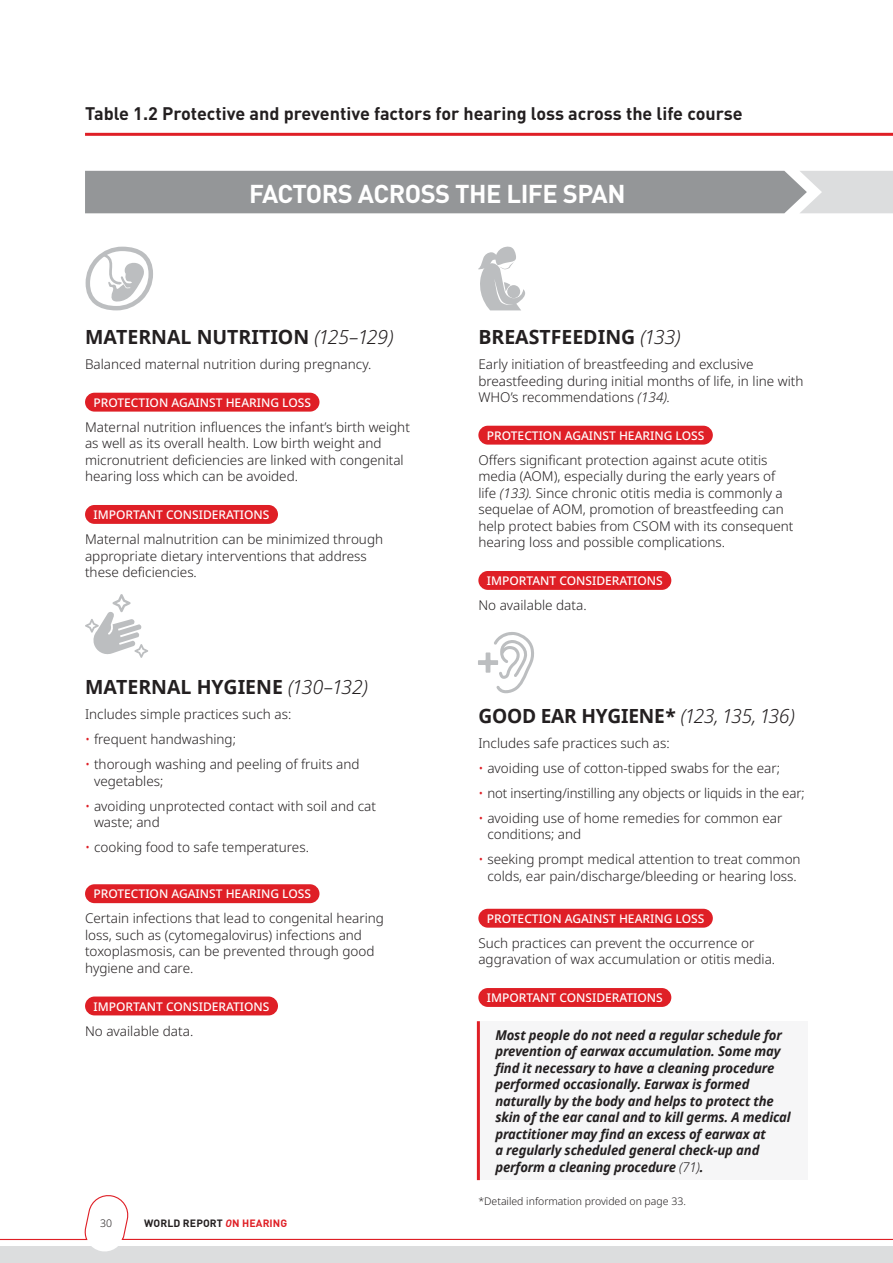
<style>
.page{position:relative;width:893px;height:1263px;background:#fff}
.page>*{position:absolute;margin:0;border:0;box-sizing:border-box;transform-origin:0 0}
.t1{font:700 25.5px "DIN";letter-spacing:-.02em;color:#fff}
.t2{font:700 19.5px "Noto Sans";color:#231f20}
.t3{font:700 18px "DIN Pro";color:#231f20}
.t4{font:300 13.5px/16.5px "Noto Sans";color:#231f20}
.t5{font:italic 700 13.5px/16.5px "Noto Sans";letter-spacing:-.01em;color:#231f20}
.t6{font:500 12px "Noto Sans";color:#fff}
.t7{font:300 10.5px "Noto Sans";color:#231f20}
.t8{font:700 10.5px "DIN Pro";letter-spacing:.01em;color:#231f20}
.s1{font-weight:300;font-style:italic}
.s2{color:#df1f26}
.s3{font-style:italic;color:#df1f26}
.s4{font-style:italic}
.s5{font-weight:300}
</style>
<div class="page">
<div style="left:0;top:1246px;width:893px;height:17px;background:#dcddde"></div>
<svg style="left:93px;top:1247px;width:24px;height:5px"></svg>
<svg style="left:0;top:1195px;width:893px;height:52px"></svg>
<svg style="left:478px;top:246px;width:47px;height:64px"></svg>
<svg style="left:86px;top:247px;width:67px;height:63px"></svg>
<svg style="left:85px;top:594px;width:63px;height:64px"></svg>
<svg style="left:478px;top:632px;width:56px;height:61px"></svg>
<hr style="left:85px;top:133px;width:808px;height:3px;background:#df1f26">
<div style="left:86px;top:393px;width:233px;height:19px;background:#df1f26;border-radius:9px"></div>
<div style="left:86px;top:505px;width:192px;height:19px;background:#df1f26;border-radius:9px"></div>
<div style="left:86px;top:884px;width:233px;height:19px;background:#df1f26;border-radius:9px"></div>
<div style="left:86px;top:996px;width:192px;height:19px;background:#df1f26;border-radius:9px"></div>
<div style="left:478px;top:426px;width:235px;height:19px;background:#df1f26;border-radius:9px"></div>
<div style="left:478px;top:571px;width:193px;height:19px;background:#df1f26;border-radius:9px"></div>
<div style="left:478px;top:909px;width:235px;height:19px;background:#df1f26;border-radius:9px"></div>
<div style="left:478px;top:988px;width:193px;height:19px;background:#df1f26;border-radius:9px"></div>
<div style="left:478px;top:1021px;width:330px;height:159px;background:#f6f6f7"></div>
<hr style="left:477px;top:1021px;width:3px;height:159px;background:#df1f26">
<svg style="left:85px;top:171px;width:808px;height:42px;background:#9d9ea0"></svg>
<h3 class="t3" style="left:85px;top:101px;width:659px">Table 1.2 Protective and preventive factors for hearing loss across the life course</h3>
<h1 class="t1" style="left:249px;top:177px;width:378px">FACTORS ACROSS THE LIFE SPAN</h1>
<h2 class="t2" style="left:85px;top:323px;width:310px">MATERNAL NUTRITION <span class="s1">(125–129)</span></h2>
<p class="t4" style="left:85px;top:356px;width:288px">Balanced maternal nutrition during pregnancy.</p>
<p class="t6" style="left:94px;top:394px;width:219px">PROTECTION AGAINST HEARING LOSS</p>
<p class="t4" style="left:85px;top:419px;width:326px">Maternal nutrition influences the infant’s birth weight as well as its overall health. Low birth weight and micronutrient deficiencies are linked with congenital hearing loss which can be avoided.</p>
<p class="t6" style="left:94px;top:506px;width:177px">IMPORTANT CONSIDERATIONS</p>
<p class="t4" style="left:85px;top:531px;width:300px">Maternal malnutrition can be minimized through appropriate dietary interventions that address these deficiencies.</p>
<h2 class="t2" style="left:85px;top:673px;width:284px">MATERNAL HYGIENE <span class="s1">(130–132)</span></h2>
<p class="t4" style="left:85px;top:706px;width:208px">Includes simple practices such as:</p>
<p class="t4" style="left:85px;top:731px;width:152px"><span class="s2">•</span> frequent handwashing;</p>
<p class="t4" style="left:94px;top:756px;width:267px;text-indent:-9px"><span class="s2">•</span> thorough washing and peeling of fruits and vegetables;</p>
<p class="t4" style="left:94px;top:798px;width:284px;text-indent:-9px"><span class="s2">•</span> avoiding unprotected contact with soil and cat waste; and</p>
<p class="t4" style="left:85px;top:839px;width:225px"><span class="s2">•</span> cooking food to safe temperatures.</p>
<p class="t6" style="left:94px;top:885px;width:219px">PROTECTION AGAINST HEARING LOSS</p>
<p class="t4" style="left:85px;top:910px;width:300px">Certain infections that lead to congenital hearing loss, such as (cytomegalovirus) infections and toxoplasmosis, can be prevented through good hygiene and care.</p>
<p class="t6" style="left:94px;top:998px;width:177px">IMPORTANT CONSIDERATIONS</p>
<p class="t4" style="left:85px;top:1023px;width:110px">No available data.</p>
<p class="t7" style="left:100px;top:1216px;width:13px">30</p>
<p class="t8" style="left:144px;top:1216px;width:144px">WORLD REPORT <span class="s3">O</span><span class="s2">N HEARING</span></p>
<h2 class="t2" style="left:478px;top:323px;width:204px">BREASTFEEDING <span class="s1">(133)</span></h2>
<p class="t4" style="left:478px;top:356px;width:327px">Early initiation of breastfeeding and exclusive breastfeeding during initial months of life, in line with<br>WHO’s recommendations <span class="s4">(134).</span></p>
<p class="t6" style="left:487px;top:427px;width:219px">PROTECTION AGAINST HEARING LOSS</p>
<p class="t4" style="left:478px;top:452px;width:317px">Offers significant protection against acute otitis media (AOM), especially during the early years of life <span class="s4">(133).</span> Since chronic otitis media is commonly a sequelae of AOM, promotion of breastfeeding can help protect babies from CSOM with its consequent hearing loss and possible complications.</p>
<p class="t6" style="left:487px;top:572px;width:177px">IMPORTANT CONSIDERATIONS</p>
<p class="t4" style="left:478px;top:597px;width:110px">No available data.</p>
<h2 class="t2" style="left:478px;top:702px;width:318px">GOOD EAR HYGIENE* <span class="s1">(123, 135, 136)</span></h2>
<p class="t4" style="left:478px;top:735px;width:193px">Includes safe practices such as:</p>
<p class="t4" style="left:478px;top:760px;width:303px"><span class="s2">•</span> avoiding use of cotton-tipped swabs for the ear;</p>
<p class="t4" style="left:478px;top:785px;width:328px"><span class="s2">•</span> not inserting/instilling any objects or liquids in the ear;</p>
<p class="t4" style="left:487px;top:810px;width:297px;text-indent:-9px"><span class="s2">•</span> avoiding use of home remedies for common ear conditions; and</p>
<p class="t4" style="left:478px;top:851px;width:324px;text-align:center"><span class="s2">•</span> seeking prompt medical attention to treat common colds, ear pain/discharge/bleeding or hearing loss.</p>
<p class="t6" style="left:487px;top:910px;width:219px">PROTECTION AGAINST HEARING LOSS</p>
<p class="t4" style="left:478px;top:935px;width:298px">Such practices can prevent the occurrence or aggravation of wax accumulation or otitis media.</p>
<p class="t6" style="left:487px;top:989px;width:177px">IMPORTANT CONSIDERATIONS</p>
<p class="t5" style="left:495px;top:1026px;width:297px">Most people do not need a regular schedule for prevention of earwax accumulation. Some may find it necessary to have a cleaning procedure performed occasionally. Earwax is formed naturally by the body and helps to protect the skin of the ear canal and to kill germs. A medical practitioner may find an excess of earwax at<br>a regularly scheduled general check-up and perform a cleaning procedure <span class="s5">(71)</span>.</p>
<p class="t7" style="left:478px;top:1194px;width:209px">*Detailed information provided on page 33.</p>
</div>
